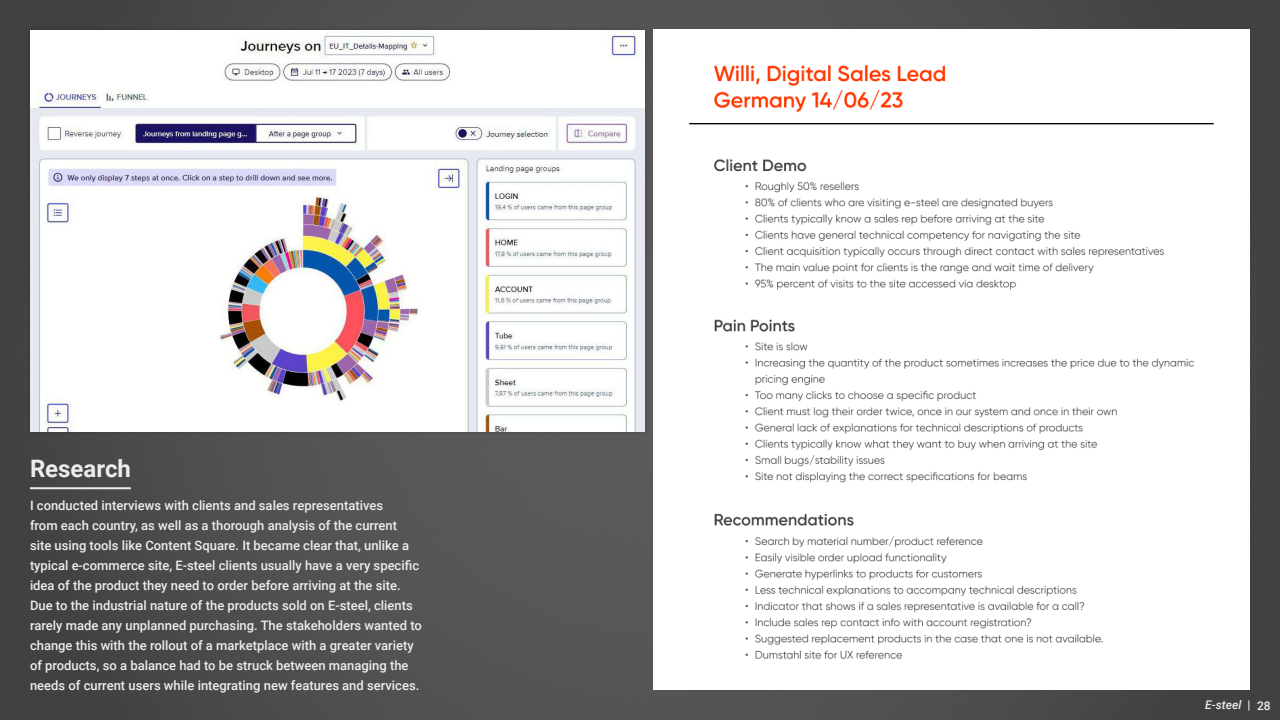
<style>
.page{position:relative;width:1280px;height:720px;background:#fff}
.page>*{position:absolute;margin:0;border:0;box-sizing:border-box;transform-origin:0 0}
.t1{font:700 24px "Roboto";color:#ededed}
.t2{font:500 13px/20px "Roboto";color:#ededed}
.t3{font:italic 500 12px "Roboto";color:#ededed}
.s1{font-style:normal}
</style>
<div class="page">
<img style="left:0;top:0;width:1280px;height:720px">
<hr style="left:30px;top:487px;width:101px;height:2px;background:#ededed">
<div style="left:25px;top:25px;width:624px;height:411px;background:#000;opacity:.2"></div>
<img style="left:30px;top:30px;width:614px;height:401px">
<img style="left:653px;top:30px;width:597px;height:660px">
<h1 class="t1" style="left:30px;top:452px;width:102px">Research</h1>
<p class="t2" style="left:30px;top:495px;width:393px">I conducted interviews with clients and sales representatives<br>from each country, as well as a thorough analysis of the current<br>site using tools like Content Square. It became clear that, unlike a typical e-commerce site, E-steel clients usually have a very specific idea of the product they need to order before arriving at the site.<br>Due to the industrial nature of the products sold on E-steel, clients rarely made any unplanned purchasing. The stakeholders wanted to change this with the rollout of a marketplace with a greater variety of products, so a balance had to be struck between managing the needs of current users while integrating new features and services.</p>
<p class="t3" style="left:1205px;top:696px;width:67px">E-steel <span class="s1">| 28</span></p>
</div>
